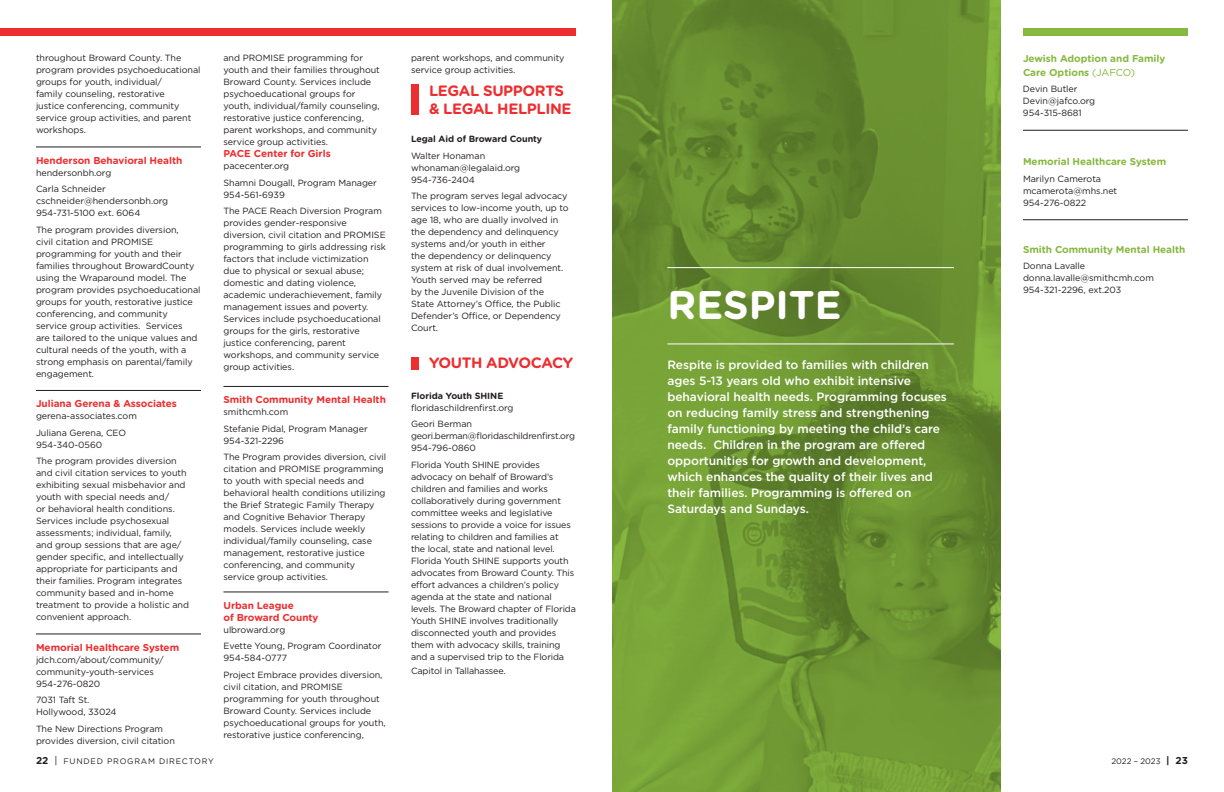
<style>
.page{position:relative;width:1224px;height:792px;background:#fff}
.page>*{position:absolute;margin:0;border:0;box-sizing:border-box;transform-origin:0 0}
.t1{font:700 40px "Gotham Rounded";color:#fff}
.t2{font:700 15px/18px "Gotham Rounded";letter-spacing:-.025em;color:#ee2d2f}
.t3{font:500 12px/16px "Gotham";letter-spacing:-.005em;color:#fff}
.t4{font:700 10px/12px "Gotham Rounded";letter-spacing:-.005em;color:#ee2d2f}
.t5{font:700 10px/14px "Gotham Rounded";letter-spacing:-.005em;color:#87b83f}
.t6{font:9px/12px "Gotham";letter-spacing:-.005em;color:#231f20}
.t7{font:9px/12px "Gotham";letter-spacing:-.025em;color:#231f20}
.t8{font:700 9px "Gotham Rounded";letter-spacing:-.005em;color:#231f20}
.t9{font:8px "Gotham";letter-spacing:.1em;color:#231f20}
.t10{font:8px "Gotham";color:#231f20}
.s1{font-family:"Gotham";font-weight:400}
.s2{font-family:"Gotham Rounded";font-weight:700;font-size:10px}
.s3{font-size:10px}
</style>
<div class="page">
<hr style="left:36px;top:147px;width:165px;height:1px;background:#231f20">
<hr style="left:36px;top:390px;width:165px;height:1px;background:#231f20">
<hr style="left:36px;top:634px;width:165px;height:1px;background:#231f20">
<hr style="left:224px;top:386px;width:164px;height:1px;background:#231f20">
<hr style="left:224px;top:592px;width:164px;height:1px;background:#231f20">
<img style="left:612px;top:0;width:388px;height:792px">
<div style="left:411px;top:84px;width:7px;height:31px;background:#ee2d2f"></div>
<div style="left:411px;top:357px;width:7px;height:13px;background:#ee2d2f"></div>
<div style="left:0;top:29px;width:576px;height:7px;background:#ee2d2f"></div>
<div style="left:1023px;top:29px;width:165px;height:7px;background:#87b83f"></div>
<hr style="left:667px;top:267px;width:287px;height:1px;background:#fff">
<hr style="left:667px;top:343px;width:287px;height:1px;background:#fff">
<hr style="left:1023px;top:130px;width:165px;height:1px;background:#231f20">
<hr style="left:1023px;top:219px;width:165px;height:1px;background:#231f20">
<p class="t6" style="left:36px;top:52px;width:166px">throughout Broward County. The program provides psychoeducational groups for youth, individual/<br>family counseling, restorative<br>justice conferencing, community service group activities, and parent workshops.</p>
<p class="t4" style="left:36px;top:154px;width:148px">Henderson Behavioral Health</p>
<p class="t6" style="left:36px;top:164px;width:77px;line-height:16.5px">hendersonbh.org<br>Carla Schneider</p>
<p class="t6" style="left:36px;top:195px;width:134px">cschneider@hendersonbh.org<br>954-731-5100 ext. 6064</p>
<p class="t6" style="left:36px;top:223px;width:166px">The program provides diversion,<br>civil citation and PROMISE programming for youth and their families throughout BrowardCounty using the Wraparound model. The program provides psychoeducational groups for youth, restorative justice conferencing, and community service group activities. Services<br>are tailored to the unique values and cultural needs of the youth, with a strong emphasis on parental/family engagement.</p>
<p class="t4" style="left:36px;top:397px;width:142px">Juliana Gerena &amp; Associates</p>
<p class="t6" style="left:36px;top:408px;width:102px;line-height:16.5px">gerena-associates.com<br>Juliana Gerena, CEO</p>
<p class="t6" style="left:36px;top:436px;width:142px;line-height:16.5px">954-340-0560<br>The program provides diversion</p>
<p class="t6" style="left:36px;top:467px;width:155px">and civil citation services to youth exhibiting sexual misbehavior and youth with special needs and/<br>or behavioral health conditions.<br>Services include psychosexual assessments; individual, family, and group sessions that are age/ gender specific, and intellectually appropriate for participants and their families. Program integrates community based and in-home treatment to provide a holistic and convenient approach.</p>
<p class="t4" style="left:36px;top:641px;width:145px">Memorial Healthcare System</p>
<p class="t6" style="left:36px;top:653px;width:129px">jdch.com/about/community/ community-youth-services<br>954-276-0820</p>
<p class="t6" style="left:36px;top:694px;width:82px">7031 Taft St.<br>Hollywood, 33024</p>
<p class="t6" style="left:36px;top:722px;width:140px">The New Directions Program provides diversion, civil citation</p>
<p class="t6" style="left:223px;top:52px;width:158px">and PROMISE programming for youth and their families throughout Broward County. Services include psychoeducational groups for youth, individual/family counseling, restorative justice conferencing, parent workshops, and community service group activities.</p>
<p class="t4" style="left:224px;top:147px;width:109px">PACE Center for Girls</p>
<p class="t6" style="left:224px;top:158px;width:155px;line-height:16.5px">pacecenter.org<br>Shamni Dougall, Program Manager</p>
<p class="t6" style="left:224px;top:186px;width:160px;line-height:16.5px">954-561-6939<br>The PACE Reach Diversion Program</p>
<p class="t6" style="left:224px;top:217px;width:164px">provides gender-responsive diversion, civil citation and PROMISE programming to girls addressing risk factors that include victimization due to physical or sexual abuse; domestic and dating violence, academic underachievement, family management issues and poverty.<br>Services include psychoeducational groups for the girls, restorative justice conferencing, parent workshops, and community service group activities.</p>
<p class="t4" style="left:224px;top:393px;width:164px">Smith Community Mental Health</p>
<p class="t6" style="left:224px;top:404px;width:146px;line-height:16.5px">smithcmh.com<br>Stefanie Pidal, Program Manager</p>
<p class="t6" style="left:224px;top:432px;width:164px;line-height:16.5px">954-321-2296<br>The Program provides diversion, civil</p>
<p class="t6" style="left:224px;top:463px;width:164px">citation and PROMISE programming to youth with special needs and behavioral health conditions utilizing the Brief Strategic Family Therapy and Cognitive Behavior Therapy models. Services include weekly individual/family counseling, case management, restorative justice conferencing, and community service group activities.</p>
<p class="t4" style="left:224px;top:599px;width:96px">Urban League<br>of Broward County</p>
<p class="t6" style="left:224px;top:621px;width:160px;line-height:16.5px">ulbroward.org<br>Evette Young, Program Coordinator</p>
<p class="t6" style="left:224px;top:650px;width:160px;line-height:16.5px">954-584-0777<br>Project Embrace provides diversion,</p>
<p class="t6" style="left:224px;top:680px;width:164px">civil citation, and PROMISE programming for youth throughout Broward County. Services include psychoeducational groups for youth, restorative justice conferencing,</p>
<p class="t6" style="left:411px;top:52px;width:155px">parent workshops, and community service group activities.</p>
<h2 class="t2" style="left:429px;top:81px;width:144px">LEGAL SUPPORTS &amp; LEGAL HELPLINE</h2>
<p class="t8" style="left:411px;top:132px;width:133px">Legal Aid of Broward County</p>
<p class="t6" style="left:411px;top:149px;width:111px">Walter Honaman whonaman@legalaid.org<br>954-736-2404</p>
<p class="t6" style="left:411px;top:190px;width:159px">The program serves legal advocacy services to low-income youth, up to age 18, who are dually involved in the dependency and delinquency systems and/or youth in either<br>the dependency or delinquency system at risk of dual involvement.<br>Youth served may be referred<br>by the Juvenile Division of the<br>State Attorney’s Office, the Public<br>Defender’s Office, or Dependency<br>Court.</p>
<h2 class="t2" style="left:429px;top:353px;width:146px">YOUTH ADVOCACY</h2>
<p class="t8" style="left:411px;top:389px;width:94px">Florida Youth SHINE</p>
<p class="t6" style="left:411px;top:399px;width:104px;line-height:16.5px">floridaschildrenfirst.org<br>Geori Berman</p>
<p class="t7" style="left:411px;top:430px;width:166px">geori.berman@floridaschildrenfirst.org<br>954-796-0860</p>
<p class="t6" style="left:411px;top:458px;width:166px">Florida Youth SHINE provides advocacy on behalf of Broward’s children and families and works collaboratively during government committee weeks and legislative sessions to provide a voice for issues relating to children and families at<br>the local, state and national level.<br>Florida Youth SHINE supports youth advocates from Broward County. This effort advances a children’s policy agenda at the state and national levels. The Broward chapter of Florida Youth SHINE involves traditionally disconnected youth and provides them with advocacy skills, training and a supervised trip to the Florida</p>
<p class="t6" style="left:411px;top:664px;width:96px">Capitol in Tallahassee.</p>
<h1 class="t1" style="left:667px;top:276px;width:176px">RESPITE</h1>
<p class="t3" style="left:667px;top:357px;width:281px">Respite is provided to families with children ages 5-13 years old who exhibit intensive behavioral health needs. Programming focuses on reducing family stress and strengthening family functioning by meeting the child’s care needs. Children in the program are offered opportunities for growth and development, which enhances the quality of their lives and their families. Programming is offered on Saturdays and Sundays.</p>
<p class="t5" style="left:1023px;top:51px;width:144px">Jewish Adoption and Family<br>Care Options <span class="s1">(JAFCO)</span></p>
<p class="t6" style="left:1023px;top:83px;width:74px">Devin Butler<br>Devin@jafco.org<br>954-315-8681</p>
<p class="t5" style="left:1023px;top:155px;width:145px">Memorial Healthcare System</p>
<p class="t6" style="left:1023px;top:173px;width:96px">Marilyn Camerota mcamerota@mhs.net<br>954-276-0822</p>
<p class="t5" style="left:1023px;top:242px;width:164px">Smith Community Mental Health</p>
<p class="t6" style="left:1023px;top:260px;width:132px">Donna Lavalle donna.lavalle@smithcmh.com<br>954-321-2296, ext.203</p>
<p class="t9" style="left:36px;top:756px;width:179px"><span class="s2">22</span> <span class="s3">|</span> FUNDED PROGRAM DIRECTORY</p>
<p class="t10" style="left:1111px;top:756px;width:78px">2022 – 2023 <span class="s2">| 23</span></p>
</div>
